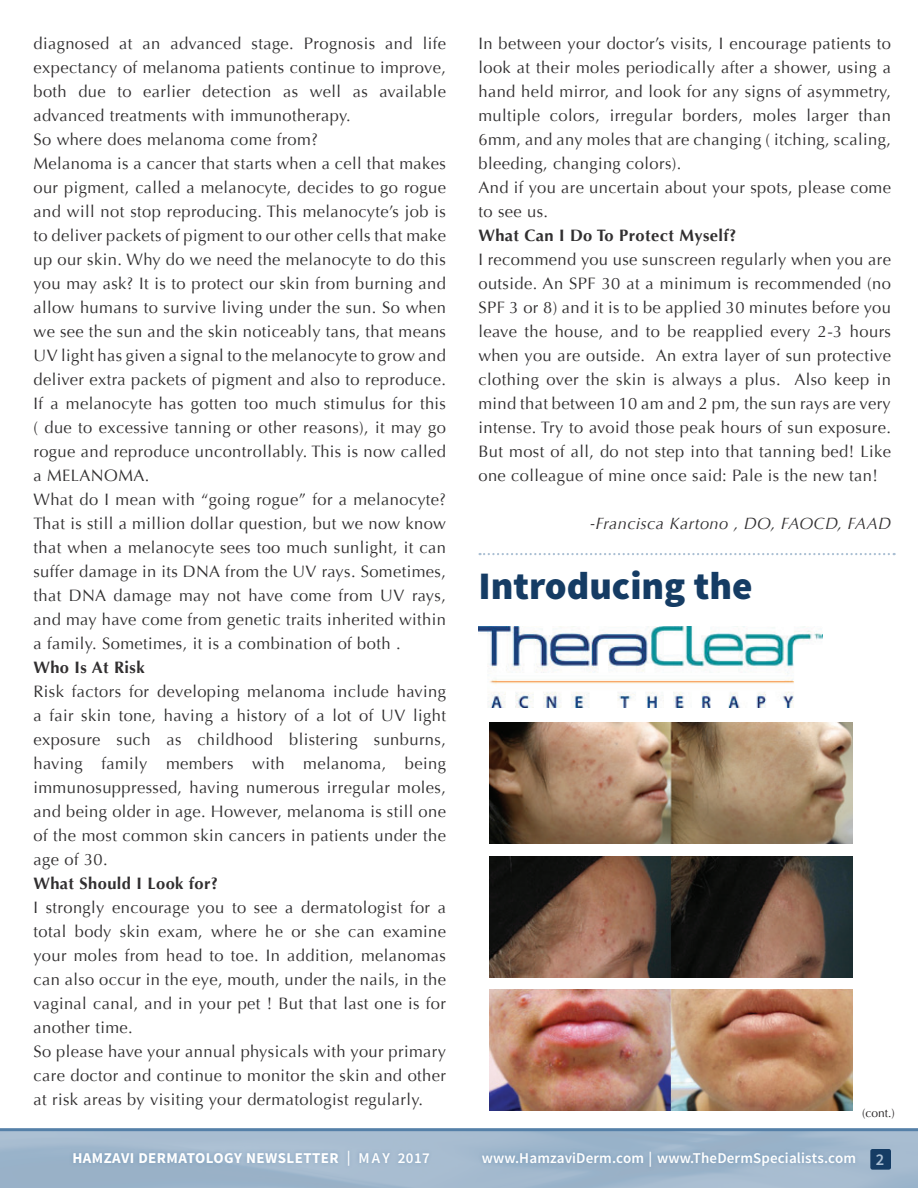
<style>
.page{position:relative;width:918px;height:1188px;background:#fff}
.page>*{position:absolute;margin:0;border:0;box-sizing:border-box;transform-origin:0 0}
.t1{font:900 39px "Source Sans Pro";color:#153c64}
.t2{font:16.5px/24px "Optima";letter-spacing:.025em;color:#312f30}
.t3{font:700 16.5px "Optima";letter-spacing:.025em;color:#312f30}
.t4{font:italic 16.5px "Optima";letter-spacing:.025em;color:#312f30}
.t5{font:600 15px "Source Sans Pro";letter-spacing:.01em;color:#fff}
.t6{font:700 15px "Source Sans Pro";letter-spacing:.03em;color:#fff}
.t7{font:12px "Optima";color:#231f20}
.s1{font-weight:600}
.s2{font-size:16.5px;color:#aabfd3}
</style>
<div class="page">
<img style="left:478px;top:626px;width:344px;height:81px">
<svg style="left:0;top:1131px;width:918px;height:57px;background:#a0b7cc"></svg>
<div style="left:70px;top:1146px;width:790px;height:25px;background:#5580a8;opacity:.45"></div>
<div style="left:870px;top:1149px;width:21px;height:21px;background:#153c64;border-radius:2px"></div>
<hr style="left:0;top:1128px;width:918px;height:3px;background:#5580a8">
<svg style="left:480px;top:553px;width:415px;height:2px"></svg>
<img style="left:490px;top:723px;width:362px;height:121px">
<img style="left:490px;top:856px;width:362px;height:121px">
<img style="left:490px;top:990px;width:362px;height:120px">
<p class="t2" style="left:33px;top:31px;width:414px">diagnosed at an advanced stage. Prognosis and life expectancy of melanoma patients continue to improve, both due to earlier detection as well as available advanced treatments with immunotherapy.<br>So where does melanoma come from?<br>Melanoma is a cancer that starts when a cell that makes our pigment, called a melanocyte, decides to go rogue and will not stop reproducing. This melanocyte’s job is to deliver packets of pigment to our other cells that make up our skin. Why do we need the melanocyte to do this you may ask? It is to protect our skin from burning and allow humans to survive living under the sun. So when we see the sun and the skin noticeably tans, that means UV light has given a signal to the melanocyte to grow and deliver extra packets of pigment and also to reproduce.<br>If a melanocyte has gotten too much stimulus for this ( due to excessive tanning or other reasons), it may go rogue and reproduce uncontrollably. This is now called a MELANOMA.<br>What do I mean with “going rogue” for a melanocyte?<br>That is still a million dollar question, but we now know that when a melanocyte sees too much sunlight, it can suffer damage in its DNA from the UV rays. Sometimes, that DNA damage may not have come from UV rays, and may have come from genetic traits inherited within a family. Sometimes, it is a combination of both .</p>
<p class="t3" style="left:33px;top:658px;width:113px">Who Is At Risk</p>
<p class="t2" style="left:33px;top:679px;width:414px;text-align:justify">Risk factors for developing melanoma include having a fair skin tone, having a history of a lot of UV light exposure such as childhood blistering sunburns, having family members with melanoma, being immunosuppressed, having numerous irregular moles, and being older in age. However, melanoma is still one of the most common skin cancers in patients under the age of 30.</p>
<p class="t3" style="left:33px;top:874px;width:186px">What Should I Look for?</p>
<p class="t2" style="left:33px;top:895px;width:414px">I strongly encourage you to see a dermatologist for a total body skin exam, where he or she can examine your moles from head to toe. In addition, melanomas can also occur in the eye, mouth, under the nails, in the vaginal canal, and in your pet ! But that last one is for another time.<br>So please have your annual physicals with your primary care doctor and continue to monitor the skin and other at risk areas by visiting your dermatologist regularly.</p>
<p class="t2" style="left:478px;top:31px;width:414px">In between your doctor’s visits, I encourage patients to look at their moles periodically after a shower, using a hand held mirror, and look for any signs of asymmetry, multiple colors, irregular borders, moles larger than 6mm, and any moles that are changing ( itching, scaling, bleeding, changing colors).<br>And if you are uncertain about your spots, please come to see us.</p>
<p class="t3" style="left:478px;top:226px;width:260px">What Can I Do To Protect Myself?</p>
<p class="t2" style="left:478px;top:248px;width:414px;text-align:justify">I recommend you use sunscreen regularly when you are outside. An SPF 30 at a minimum is recommended (no SPF 3 or 8) and it is to be applied 30 minutes before you leave the house, and to be reapplied every 2-3 hours when you are outside. An extra layer of sun protective clothing over the skin is always a plus. Also keep in mind that between 10 am and 2 pm, the sun rays are very intense. Try to avoid those peak hours of sun exposure.<br>But most of all, do not step into that tanning bed! Like one colleague of mine once said: Pale is the new tan!</p>
<p class="t4" style="left:590px;top:514px;width:302px">-Francisca Kartono , DO, FAOCD, FAAD</p>
<h1 class="t1" style="left:478px;top:561px;width:276px">Introducing the</h1>
<p class="t7" style="left:862px;top:1106px;width:34px">(cont.)</p>
<p class="t6" style="left:72px;top:1149px;width:359px">HAMZAVI DERMATOLOGY NEWSLETTER <span class="s1">| M A Y 2017</span></p>
<p class="t5" style="left:482px;top:1149px;width:404px">www.HamzaviDerm.com | www.TheDermSpecialists.com <span class="s2">2</span></p>
</div>
